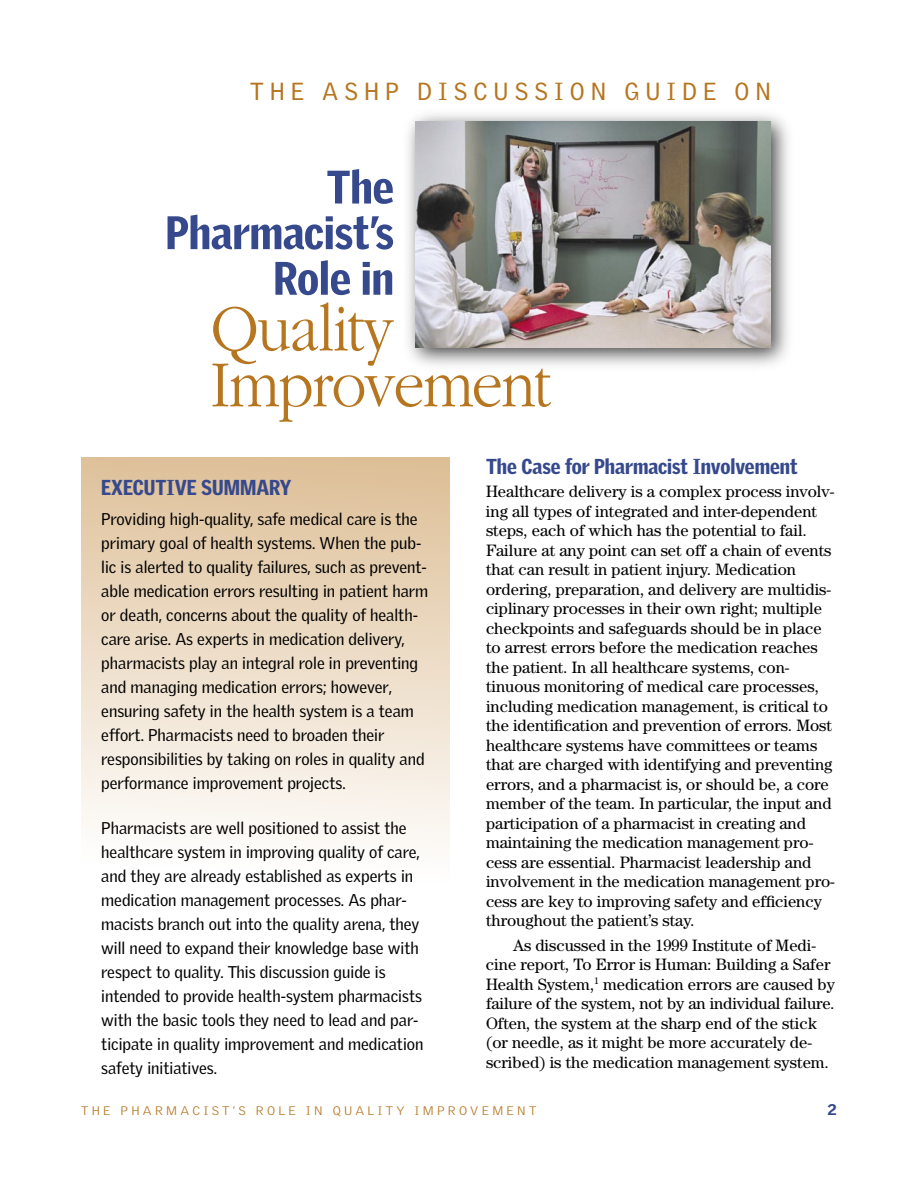
<style>
.page{position:relative;width:918px;height:1188px;background:#fff}
.page>*{position:absolute;margin:0;border:0;box-sizing:border-box;transform-origin:0 0}
.t1{font:300 68.4px/55.8px "Garamond";letter-spacing:-.025em;color:#b6751f;scale:.9 1}
.t2{font:900 45.6px/45.6px "Griffith Gothic Cond";color:#36498d;text-align:right;scale:1.1 1}
.t3{font:24px "Griffith Gothic";letter-spacing:.25em;color:#b6751f}
.t4{font:900 21px "Griffith Gothic Cond";color:#36498d;scale:1.1 1}
.t5{font:16.5px/19.5px "Century";color:#000}
.t6{font:16.5px/24px "Griffith Gothic";color:#000}
.t7{font:900 15px "Griffith Gothic";color:#36498d;scale:1.1 1}
.t8{font:300 12px "Griffith Gothic";letter-spacing:.25em;color:#b6751f;scale:1.1 1}
</style>
<div class="page">
<div style="left:403px;top:108px;width:391px;height:264px;background:#000;opacity:.75"></div>
<img style="left:416px;top:122px;width:355px;height:226px">
<svg style="left:81px;top:457px;width:369px;height:386px;background:#ecdcc7"></svg>
<h3 class="t3" style="left:250px;top:78px;width:522px">THE ASHP DISCUSSION GUIDE ON</h3>
<h2 class="t2" style="left:165px;top:164px;width:209px">The<br>Pharmacist’s<br>Role in</h2>
<h1 class="t1" style="left:211px;top:301px;width:380px">Quality<br>Improvement</h1>
<p class="t4" style="left:101px;top:475px;width:174px">EXECUTIVE SUMMARY</p>
<p class="t6" style="left:101px;top:507px;width:329px">Providing high-quality, safe medical care is the primary goal of health systems. When the pub&shy;lic is alerted to quality failures, such as prevent&shy;able medication errors resulting in patient harm or death, concerns about the quality of health&shy;care arise. As experts in medication delivery, pharmacists play an integral role in preventing and managing medication errors; however, ensuring safety in the health system is a team effort. Pharmacists need to broaden their responsibilities by taking on roles in quality and performance improvement projects.</p>
<p class="t6" style="left:101px;top:815px;width:324px">Pharmacists are well positioned to assist the healthcare system in improving quality of care, and they are already established as experts in medication management processes. As phar&shy;macists branch out into the quality arena, they will need to expand their knowledge base with respect to quality. This discussion guide is intended to provide health-system pharmacists with the basic tools they need to lead and par&shy;ticipate in quality improvement and medication safety initiatives.</p>
<p class="t4" style="left:486px;top:455px;width:285px">The Case for Pharmacist Involvement</p>
<p class="t5" style="left:486px;top:481px;width:350px">Healthcare delivery is a complex process involv&shy;ing all types of integrated and inter-dependent steps, each of which has the potential to fail.<br>Failure at any point can set off a chain of events that can result in patient injury. Medication ordering, preparation, and delivery are multidis&shy;ciplinary processes in their own right; multiple checkpoints and safeguards should be in place to arrest errors before the medication reaches the patient. In all healthcare systems, con&shy;tinuous monitoring of medical care processes, including medication management, is critical to the identification and prevention of errors. Most healthcare systems have committees or teams that are charged with identifying and preventing errors, and a pharmacist is, or should be, a core member of the team. In particular, the input and participation of a pharmacist in creating and maintaining the medication management pro&shy;cess are essential. Pharmacist leadership and involvement in the medication management pro&shy;cess are key to improving safety and efficiency throughout the patient’s stay.</p>
<p class="t5" style="left:486px;top:935px;width:351px;text-indent:27px">As discussed in the 1999 Institute of Medi&shy;cine report, To Error is Human: Building a Safer Health System,<sup>1</sup> medication errors are caused by failure of the system, not by an individual failure.<br>Often, the system at the sharp end of the stick (or needle, as it might be more accurately de&shy;scribed) is the medication management system.</p>
<p class="t8" style="left:81px;top:1103px;width:416px">THE PHARMACIST’S ROLE IN QUALITY IMPROVEMENT</p>
<p class="t7" style="left:828px;top:1100px;width:10px">2</p>
</div>
